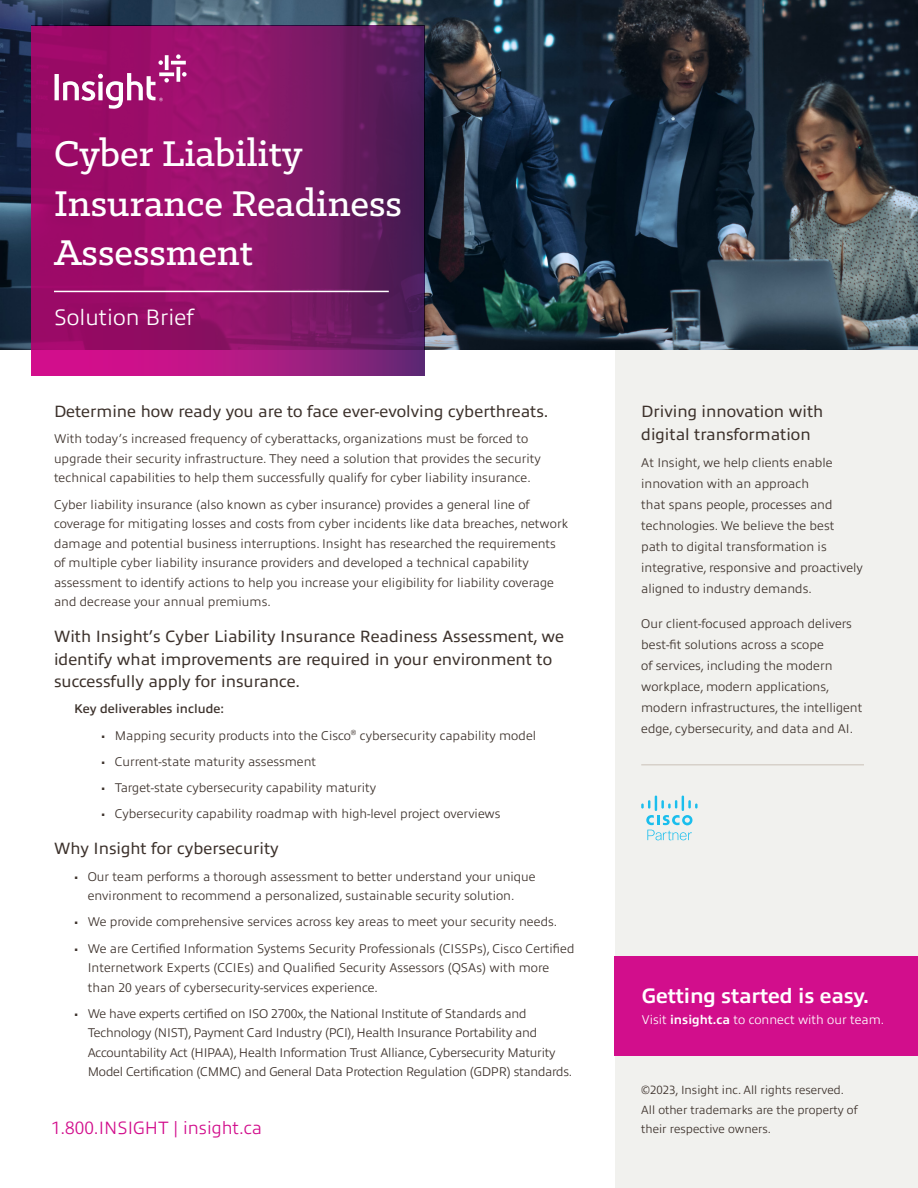
<style>
.page{position:relative;width:918px;height:1188px;background:#fff}
.page>*{position:absolute;margin:0;border:0;box-sizing:border-box;transform-origin:0 0}
.Document_Title{font:500 40.5px/49.5px "Klinic Slab";color:#fff}
.Document_Subtitle{font:300 22.5px "Allumi Pro";color:#fff}
.t1{font:700 21px "Allumi Pro";letter-spacing:-.01em;color:#fff}
.Footer_Contact{font:300 18px "Allumi Pro";color:#d20e8c}
.Sidebar_Header{font:16.5px/22.5px "Allumi Pro";color:#3d322c}
.Body{font:300 12.75px/19.5px "Allumi Pro";color:#3d322c}
.Sidebar_Body{font:300 12.75px/21px "Allumi Pro";color:#3d322c}
.Body-2{font:300 12.75px/19.5px "Allumi Pro";letter-spacing:-.02em;color:#3d322c}
.t2{font:300 12.75px "Allumi Pro";color:#fff}
.Body-3{font:600 12.75px "Allumi Pro";color:#3d322c}
.Body-4{font:300 12px/19.5px "Allumi Pro";color:#3d322c}
.s1{font-weight:700}
</style>
<div class="page">
<div style="left:615px;top:0;width:303px;height:1188px;background:#f1f1ee"></div>
<img style="left:0;top:0;width:918px;height:350px">
<svg style="left:32px;top:26px;width:392px;height:350px;background:#881468"></svg>
<hr style="left:54px;top:291px;width:335px;height:1px;background:#fff">
<svg style="left:176px;top:54px;width:5px;height:5px"></svg>
<hr style="left:177px;top:67px;width:3px;height:15px;background:#fff">
<svg style="left:165px;top:55px;width:4px;height:15px"></svg>
<svg style="left:158px;top:60px;width:5px;height:5px"></svg>
<hr style="left:171px;top:61px;width:15px;height:3px;background:#fff">
<svg style="left:182px;top:72px;width:5px;height:5px"></svg>
<svg style="left:159px;top:72px;width:15px;height:4px"></svg>
<svg style="left:55px;top:73px;width:114px;height:36px"></svg>
<div style="left:615px;top:956px;width:303px;height:99px;background:#d20e8c"></div>
<hr style="left:641px;top:764px;width:223px;height:2px;background:#d7d1ca">
<svg style="left:641px;top:796px;width:57px;height:45px"></svg>
<p class="Document_Title" style="left:54px;top:128px;width:350px">Cyber Liability<br>Insurance Readiness<br>Assessment</p>
<p class="Document_Subtitle" style="left:54px;top:301px;width:141px">Solution Brief</p>
<p class="Sidebar_Header" style="left:54px;top:399px;width:496px">Determine how ready you are to face ever-evolving cyberthreats.</p>
<p class="Body" style="left:54px;top:428px;width:488px">With today’s increased frequency of cyberattacks, organizations must be forced to upgrade their security infrastructure. They need a solution that provides the security technical capabilities to help them successfully qualify for cyber liability insurance.</p>
<p class="Body" style="left:54px;top:494px;width:516px">Cyber liability insurance (also known as cyber insurance) provides a general line of coverage for mitigating losses and costs from cyber incidents like data breaches, network damage and potential business interruptions. Insight has researched the requirements of multiple cyber liability insurance providers and developed a technical capability assessment to identify actions to help you increase your eligibility for liability coverage and decrease your annual premiums.</p>
<p class="Sidebar_Header" style="left:54px;top:624px;width:512px">With Insight’s Cyber Liability Insurance Readiness Assessment, we identify what improvements are required in your environment to successfully apply for insurance.</p>
<p class="Body-3" style="left:74px;top:700px;width:151px">Key deliverables include:</p>
<p class="Body" style="left:101px;top:725px;width:436px">• Mapping security products into the Cisco<sup>®</sup> cybersecurity capability model</p>
<p class="Body" style="left:101px;top:751px;width:216px">• Current-state maturity assessment</p>
<p class="Body" style="left:101px;top:777px;width:277px">• Target-state cybersecurity capability maturity</p>
<p class="Body" style="left:101px;top:803px;width:401px">• Cybersecurity capability roadmap with high-level project overviews</p>
<p class="Sidebar_Header" style="left:54px;top:836px;width:226px">Why Insight for cybersecurity</p>
<p class="Body" style="left:88px;top:866px;width:449px;text-indent:-14px">• Our team performs a thorough assessment to better understand your unique environment to recommend a personalized, sustainable security solution.</p>
<p class="Body" style="left:74px;top:911px;width:485px">• We provide comprehensive services across key areas to meet your security needs.</p>
<p class="Body" style="left:88px;top:938px;width:488px;text-indent:-14px">• We are Certified Information Systems Security Professionals (CISSPs), Cisco Certified<br>Internetwork Experts (CCIEs) and Qualified Security Assessors (QSAs) with more than 20 years of cybersecurity-services experience.</p>
<p class="Body-2" style="left:88px;top:1003px;width:486px;text-indent:-14px">• We have experts certified on ISO 2700x, the National Institute of Standards and Technology (NIST), Payment Card Industry (PCI), Health Insurance Portability and Accountability Act (HIPAA), Health Information Trust Alliance, Cybersecurity Maturity Model Certification (CMMC) and General Data Protection Regulation (GDPR) standards.</p>
<p class="Footer_Contact" style="left:51px;top:1114px;width:213px">1.800.INSIGHT | insight.ca</p>
<p class="Sidebar_Header" style="left:641px;top:399px;width:184px">Driving innovation with digital transformation</p>
<p class="Sidebar_Body" style="left:641px;top:452px;width:223px">At Insight, we help clients enable innovation with an approach<br>that spans people, processes and technologies. We believe the best path to digital transformation is integrative, responsive and proactively aligned to industry demands.</p>
<p class="Sidebar_Body" style="left:641px;top:612px;width:223px">Our client-focused approach delivers best-fit solutions across a scope<br>of services, including the modern workplace, modern applications, modern infrastructures, the intelligent edge, cybersecurity, and data and AI.</p>
<p class="t1" style="left:642px;top:981px;width:229px">Getting started is easy.</p>
<p class="t2" style="left:642px;top:1011px;width:244px">Visit <span class="s1">insight.ca</span> to connect with our team.</p>
<p class="Body-4" style="left:641px;top:1079px;width:218px">©2023, Insight inc. All rights reserved.<br>All other trademarks are the property of their respective owners.</p>
</div>
